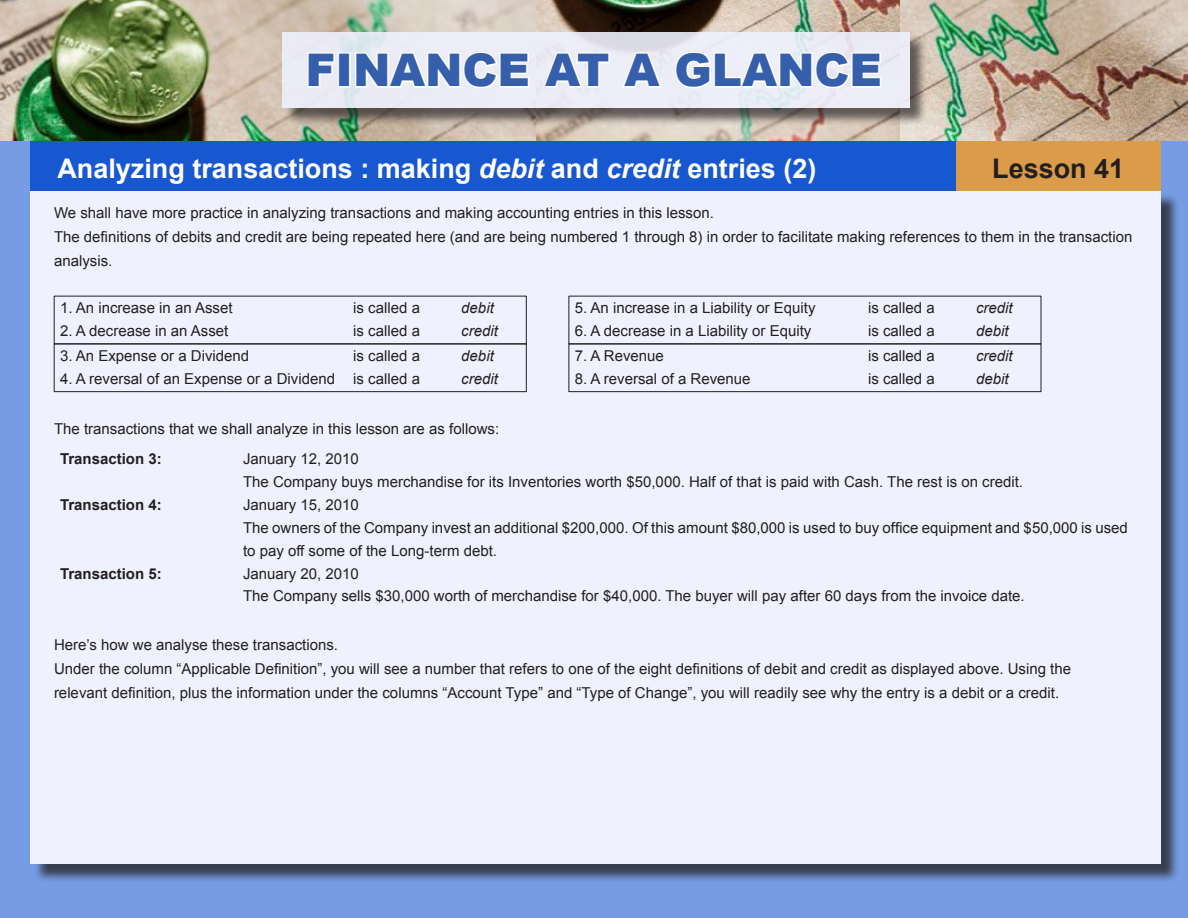
<style>
.page{position:relative;width:1188px;height:918px;background:#769ce3}
.page>*{position:absolute;margin:0;border:0;box-sizing:border-box;transform-origin:0 0}
.t1{font:900 45px "Arial";color:#355eab}
.t2{font:700 27px "Arial";color:#fff}
.t3{font:700 27px "Arial";color:#231f20}
.t4{font:15px/24px "Arial";color:#231f20}
.t5{font:italic 15px "Arial";color:#231f20}
.t6{font:700 15px "Arial";color:#231f20}
.s1{font-style:italic}
</style>
<div class="page">
<div style="left:33px;top:192px;width:1147px;height:691px;background:#231f20;opacity:.75"></div>
<div style="left:31px;top:190px;width:1130px;height:674px;background:#eff1fe"></div>
<img style="left:0;top:0;width:901px;height:141px">
<img style="left:901px;top:0;width:287px;height:141px">
<div style="left:31px;top:141px;width:925px;height:50px;background:#1758d0"></div>
<div style="left:956px;top:141px;width:205px;height:50px;background:#da9b4b"></div>
<div style="left:284px;top:34px;width:644px;height:92px;background:#231f20;opacity:.75"></div>
<svg style="left:282px;top:32px;width:627px;height:75px;background:#e9eaf4"></svg>
<svg style="left:306px;top:51px;width:31px;height:38px"></svg>
<div style="left:338px;top:52px;width:13px;height:36px;border:3px solid #fff"></div>
<svg style="left:353px;top:50px;width:178px;height:40px;background:#f2f2f9"></svg>
<svg style="left:541px;top:51px;width:70px;height:39px;background:#f1f1f8"></svg>
<svg style="left:620px;top:51px;width:44px;height:39px;background:#f0f0f8"></svg>
<svg style="left:673px;top:50px;width:210px;height:40px;background:#f2f3f9"></svg>
<div style="left:54px;top:296px;width:472px;height:48px;border:1px solid #231f20"></div>
<div style="left:569px;top:296px;width:472px;height:48px;border:1px solid #231f20"></div>
<div style="left:54px;top:344px;width:472px;height:48px;border:1px solid #231f20"></div>
<div style="left:569px;top:344px;width:472px;height:48px;border:1px solid #231f20"></div>
<p class="t1" style="left:306px;top:37px;width:578px">FINANCE AT A GLANCE</p>
<p class="t2" style="left:57px;top:150px;width:761px">Analyzing transactions : making <span class="s1">debit</span> and <span class="s1">credit</span> entries (2)</p>
<p class="t3" style="left:992px;top:150px;width:134px">Lesson 41</p>
<p class="t4" style="left:54px;top:201px;width:661px">We shall have more practice in analyzing transactions and making accounting entries in this lesson.</p>
<p class="t4" style="left:54px;top:225px;width:1080px">The definitions of debits and credit are being repeated here (and are being numbered 1 through 8) in order to facilitate making references to them in the transaction analysis.</p>
<p class="t4" style="left:60px;top:296px;width:174px">1. An increase in an Asset</p>
<p class="t4" style="left:353px;top:296px;width:68px">is called a</p>
<p class="t5" style="left:461px;top:298px;width:34px">debit</p>
<p class="t4" style="left:60px;top:319px;width:170px">2. A decrease in an Asset</p>
<p class="t4" style="left:353px;top:319px;width:68px">is called a</p>
<p class="t5" style="left:461px;top:321px;width:38px">credit</p>
<p class="t4" style="left:60px;top:344px;width:191px">3. An Expense or a Dividend</p>
<p class="t4" style="left:353px;top:344px;width:68px">is called a</p>
<p class="t5" style="left:461px;top:346px;width:34px">debit</p>
<p class="t4" style="left:60px;top:366px;width:277px">4. A reversal of an Expense or a Dividend</p>
<p class="t4" style="left:353px;top:366px;width:68px">is called a</p>
<p class="t5" style="left:461px;top:369px;width:38px">credit</p>
<p class="t4" style="left:54px;top:417px;width:447px">The transactions that we shall analyze in this lesson are as follows:</p>
<p class="t4" style="left:575px;top:296px;width:242px">5. An increase in a Liability or Equity</p>
<p class="t4" style="left:868px;top:296px;width:68px">is called a</p>
<p class="t5" style="left:976px;top:298px;width:38px">credit</p>
<p class="t4" style="left:575px;top:319px;width:238px">6. A decrease in a Liability or Equity</p>
<p class="t4" style="left:868px;top:319px;width:68px">is called a</p>
<p class="t5" style="left:976px;top:321px;width:34px">debit</p>
<p class="t4" style="left:575px;top:344px;width:91px">7. A Revenue</p>
<p class="t4" style="left:868px;top:344px;width:68px">is called a</p>
<p class="t5" style="left:976px;top:346px;width:38px">credit</p>
<p class="t4" style="left:575px;top:366px;width:177px">8. A reversal of a Revenue</p>
<p class="t4" style="left:868px;top:366px;width:68px">is called a</p>
<p class="t5" style="left:976px;top:369px;width:34px">debit</p>
<p class="t6" style="left:60px;top:449px;width:103px">Transaction 3:</p>
<p class="t4" style="left:243px;top:447px;width:117px">January 12, 2010</p>
<p class="t4" style="left:243px;top:470px;width:782px">The Company buys merchandise for its Inventories worth $50,000. Half of that is paid with Cash. The rest is on credit.</p>
<p class="t6" style="left:60px;top:495px;width:103px">Transaction 4:</p>
<p class="t4" style="left:243px;top:493px;width:117px">January 15, 2010</p>
<p class="t4" style="left:243px;top:516px;width:887px">The owners of the Company invest an additional $200,000. Of this amount $80,000 is used to buy office equipment and $50,000 is used</p>
<p class="t4" style="left:243px;top:538px;width:256px">to pay off some of the Long-term debt.</p>
<p class="t6" style="left:60px;top:563px;width:103px">Transaction 5:</p>
<p class="t4" style="left:243px;top:561px;width:117px">January 20, 2010</p>
<p class="t4" style="left:243px;top:584px;width:783px">The Company sells $30,000 worth of merchandise for $40,000. The buyer will pay after 60 days from the invoice date.</p>
<p class="t4" style="left:54px;top:633px;width:286px">Here’s how we analyse these transactions.</p>
<p class="t4" style="left:54px;top:657px;width:1019px">Under the column “Applicable Definition”, you will see a number that refers to one of the eight definitions of debit and credit as displayed above. Using the</p>
<p class="t4" style="left:54px;top:681px;width:1007px">relevant definition, plus the information under the columns “Account Type” and “Type of Change”, you will readily see why the entry is a debit or a credit.</p>
</div>
